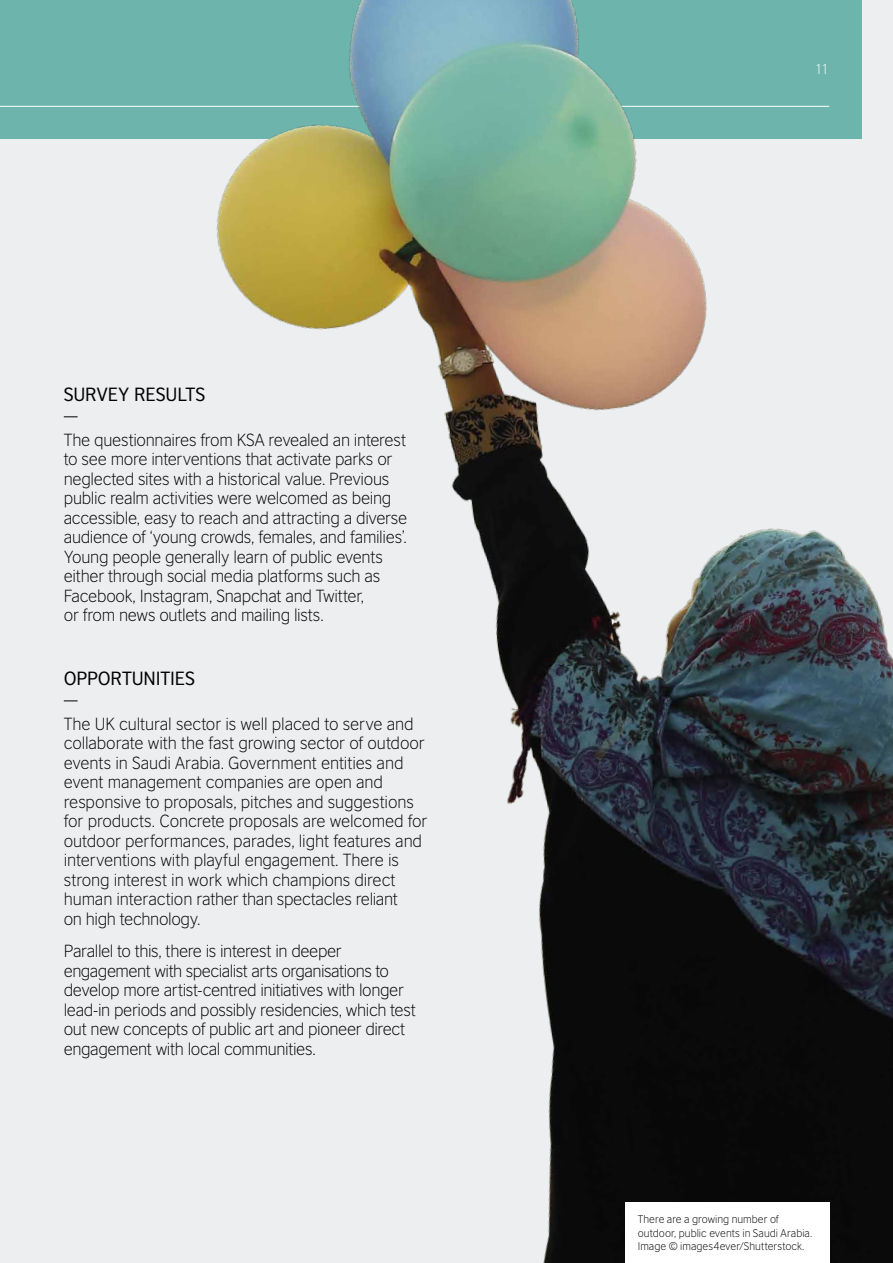
<style>
.page{position:relative;width:893px;height:1263px;background:#eceeef}
.page>*{position:absolute;margin:0;border:0;box-sizing:border-box;transform-origin:0 0}
.t1{font:18px "British Council Sans";letter-spacing:-.01em;color:#000}
.t2{font:300 16.5px/19.5px "British Council Sans";letter-spacing:-.015em;color:#000}
.t3{font:300 13.5px "British Council Sans";color:#fff}
.t4{font:300 10.5px/13.5px "British Council Sans";color:#000}
</style>
<div class="page">
<div style="left:0;top:0;width:861px;height:138px;background:#6db4ad"></div>
<svg style="left:64px;top:417px;width:14px;height:1px"></svg>
<svg style="left:64px;top:701px;width:14px;height:1px"></svg>
<hr style="left:0;top:106px;width:829px;height:1px;background:#fff">
<img style="left:147px;top:0;width:746px;height:1263px">
<div style="left:625px;top:1202px;width:204px;height:61px;background:#fff"></div>
<p class="t1" style="left:64px;top:379px;width:143px">SURVEY RESULTS</p>
<p class="t2" style="left:64px;top:428px;width:345px">The questionnaires from KSA revealed an interest to see more interventions that activate parks or neglected sites with a historical value. Previous public realm activities were welcomed as being accessible, easy to reach and attracting a diverse audience of ‘young crowds, females, and families’.<br>Young people generally learn of public events either through social media platforms such as Facebook, Instagram, Snapchat and Twitter,<br>or from news outlets and mailing lists.</p>
<p class="t1" style="left:64px;top:663px;width:133px">OPPORTUNITIES</p>
<p class="t2" style="left:64px;top:713px;width:365px">The UK cultural sector is well placed to serve and collaborate with the fast growing sector of outdoor events in Saudi Arabia. Government entities and event management companies are open and responsive to proposals, pitches and suggestions for products. Concrete proposals are welcomed for outdoor performances, parades, light features and interventions with playful engagement. There is strong interest in work which champions direct human interaction rather than spectacles reliant<br>on high technology.</p>
<p class="t2" style="left:64px;top:940px;width:354px">Parallel to this, there is interest in deeper engagement with specialist arts organisations to develop more artist-centred initiatives with longer lead-in periods and possibly residencies, which test out new concepts of public art and pioneer direct engagement with local communities.</p>
<p class="t3" style="left:815px;top:58px;width:16px">11</p>
<p class="t4" style="left:638px;top:1212px;width:176px">There are a growing number of outdoor, public events in Saudi Arabia.<br>Image © images4ever/Shutterstock.</p>
</div>
